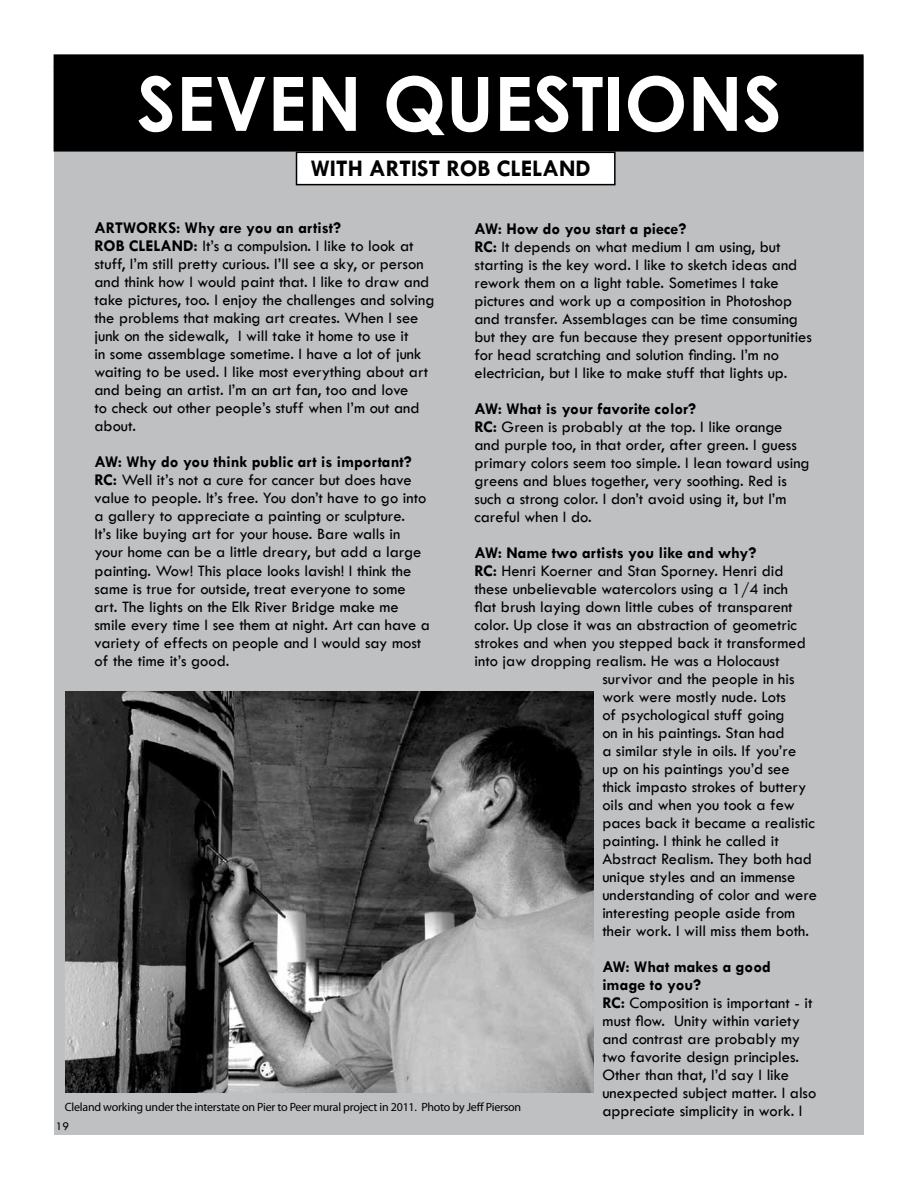
<style>
.page{position:relative;width:918px;height:1188px;background:#fff}
.page>*{position:absolute;margin:0;border:0;box-sizing:border-box;transform-origin:0 0}
.t1{font:700 75px "Century Gothic";color:#fff}
.t2{font:700 24px "Tw Cen";color:#000}
.t3{font:16.5px/18px "Tw Cen";color:#000}
.t4{font:700 16.5px "Tw Cen";color:#000}
.t5{font:12px "Myriad Pro";letter-spacing:-.02em;color:#000}
.t6{font:12px "Tw Cen";color:#000}
.s1{font-weight:700}
</style>
<div class="page">
<div style="left:54px;top:56px;width:810px;height:1078px;background:#bec0c2"></div>
<div style="left:54px;top:55px;width:809px;height:96px;background:#000"></div>
<div style="left:54px;top:54px;width:810px;height:98px;border:2px solid #000"></div>
<div style="left:297px;top:152px;width:318px;height:33px;background:#fff"></div>
<div style="left:296px;top:152px;width:320px;height:33px;border:2px solid #000"></div>
<img style="left:66px;top:691px;width:527px;height:402px">
<h1 class="t1" style="left:137px;top:47px;width:647px">SEVEN QUESTIONS</h1>
<h2 class="t2" style="left:311px;top:154px;width:281px">WITH ARTIST ROB CLELAND</h2>
<p class="t3" style="left:94px;top:219px;width:342px"><span class="s1">ARTWORKS: Why are you an artist?<br>ROB CLELAND:</span> It’s a compulsion. I like to look at stuff, I’m still pretty curious. I’ll see a sky, or person and think how I would paint that. I like to draw and take pictures, too. I enjoy the challenges and solving the problems that making art creates. When I see junk on the sidewalk, I will take it home to use it<br>in some assemblage sometime. I have a lot of junk waiting to be used. I like most everything about art and being an artist. I’m an art fan, too and love<br>to check out other people’s stuff when I’m out and about.</p>
<p class="t3" style="left:94px;top:453px;width:337px"><span class="s1">AW: Why do you think public art is important?<br>RC:</span> Well it’s not a cure for cancer but does have value to people. It’s free. You don’t have to go into a gallery to appreciate a painting or sculpture.<br>It’s like buying art for your house. Bare walls in your home can be a little dreary, but add a large painting. Wow! This place looks lavish! I think the same is true for outside, treat everyone to some art. The lights on the Elk River Bridge make me smile every time I see them at night. Art can have a variety of effects on people and I would say most of the time it’s good.</p>
<p class="t3" style="left:475px;top:219px;width:339px"><span class="s1">AW: How do you start a piece?<br>RC:</span> It depends on what medium I am using, but starting is the key word. I like to sketch ideas and rework them on a light table. Sometimes I take pictures and work up a composition in Photoshop and transfer. Assemblages can be time consuming but they are fun because they present opportunities for head scratching and solution finding. I’m no electrician, but I like to make stuff that lights up.</p>
<p class="t3" style="left:475px;top:399px;width:337px"><span class="s1">AW: What is your favorite color?<br>RC:</span> Green is probably at the top. I like orange and purple too, in that order, after green. I guess primary colors seem too simple. I lean toward using greens and blues together, very soothing. Red is such a strong color. I don’t avoid using it, but I’m careful when I do.</p>
<p class="t4" style="left:475px;top:542px;width:283px">AW: Name two artists you like and why?</p>
<p class="t3" style="left:475px;top:561px;width:311px"><span class="s1">RC:</span> Henri Koerner and Stan Sporney. Henri did</p>
<p class="t3" style="left:475px;top:579px;width:315px">these unbelievable watercolors using a 1/4 inch</p>
<p class="t3" style="left:475px;top:597px;width:320px">flat brush laying down little cubes of transparent</p>
<p class="t3" style="left:475px;top:615px;width:324px">color. Up close it was an abstraction of geometric</p>
<p class="t3" style="left:475px;top:633px;width:333px">strokes and when you stepped back it transformed</p>
<p class="t3" style="left:475px;top:651px;width:307px">into jaw dropping realism. He was a Holocaust</p>
<p class="t3" style="left:602px;top:669px;width:194px">survivor and the people in his</p>
<p class="t3" style="left:602px;top:687px;width:185px">work were mostly nude. Lots</p>
<p class="t3" style="left:602px;top:705px;width:184px">of psychological stuff going</p>
<p class="t3" style="left:602px;top:723px;width:184px">on in his paintings. Stan had</p>
<p class="t3" style="left:602px;top:741px;width:195px">a similar style in oils. If you’re</p>
<p class="t3" style="left:602px;top:759px;width:189px">up on his paintings you’d see</p>
<p class="t3" style="left:602px;top:777px;width:206px">thick impasto strokes of buttery</p>
<p class="t3" style="left:602px;top:795px;width:194px">oils and when you took a few</p>
<p class="t3" style="left:602px;top:813px;width:214px">paces back it became a realistic</p>
<p class="t3" style="left:602px;top:831px;width:178px">painting. I think he called it</p>
<p class="t3" style="left:602px;top:849px;width:211px">Abstract Realism. They both had</p>
<p class="t3" style="left:602px;top:867px;width:195px">unique styles and an immense</p>
<p class="t3" style="left:602px;top:885px;width:216px">understanding of color and were</p>
<p class="t3" style="left:602px;top:903px;width:194px">interesting people aside from</p>
<p class="t3" style="left:602px;top:921px;width:208px">their work. I will miss them both.</p>
<p class="t3" style="left:602px;top:957px;width:216px"><span class="s1">AW: What makes a good image to you?<br>RC:</span> Composition is important - it must flow. Unity within variety and contrast are probably my two favorite design principles.<br>Other than that, I’d say I like unexpected subject matter. I also appreciate simplicity in work. I</p>
<p class="t5" style="left:65px;top:1099px;width:458px">Cleland working under the interstate on Pier to Peer mural project in 2011. Photo by Jeff Pierson</p>
<p class="t6" style="left:56px;top:1119px;width:15px">19</p>
</div>
